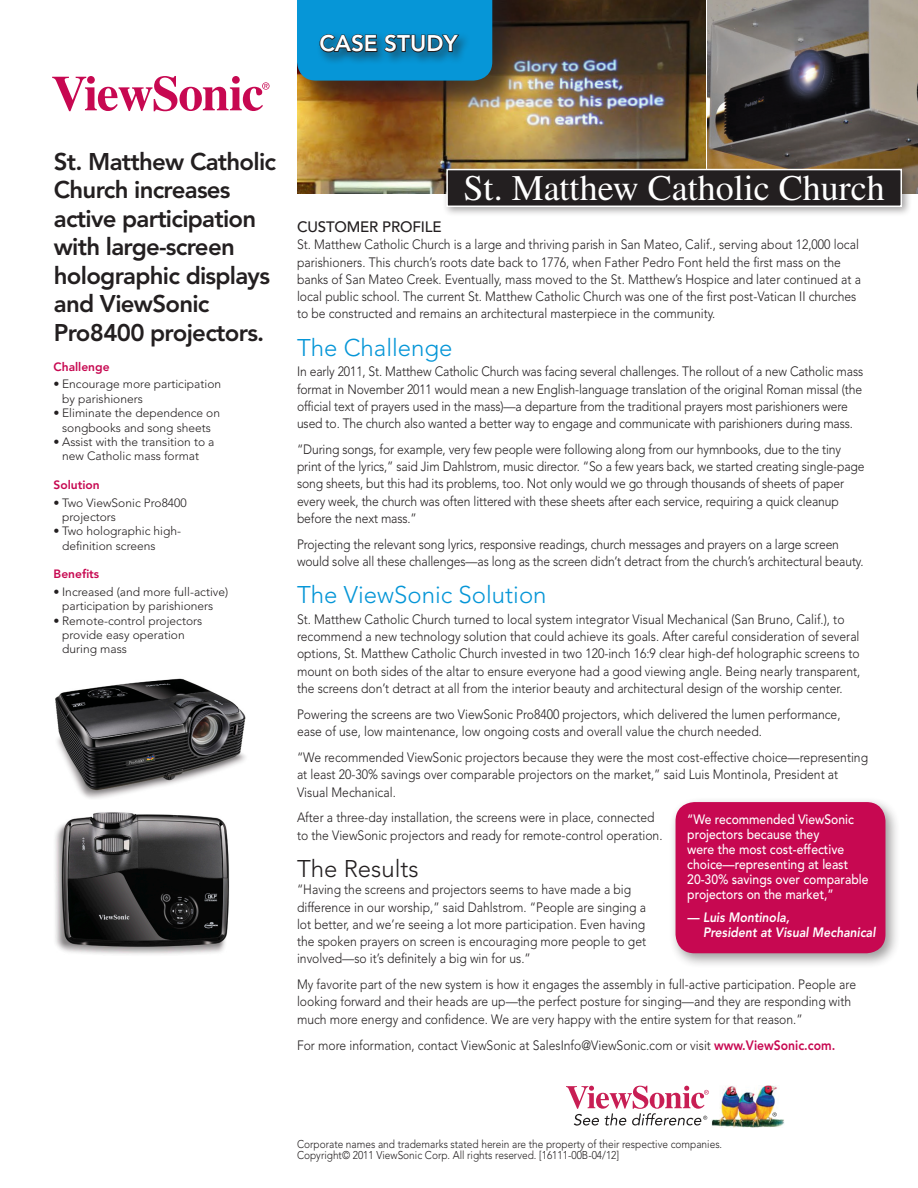
<style>
.page{position:relative;width:918px;height:1188px;background:#fff}
.page>*{position:absolute;margin:0;border:0;box-sizing:border-box;transform-origin:0 0}
.St_Matthew{font:36px "Times";color:#fff}
.Head{font:800 24px/28.5px "Avenir";letter-spacing:-.03em;color:#231f20}
.SubHead_2{font:300 24px "Avenir";color:#0696d7}
.SubHead_3{font:300 24px "Avenir";color:#231f20}
.t1{font:800 22.5px "Avenir";color:#fff}
.SubHead_1{font:500 15px "Avenir";letter-spacing:-.01em;color:#231f20}
.Body_Text{font:300 13.5px/17.2px "Avenir";color:#231f20;scale:.9 1}
.Call-out{font:500 13.5px/15px "Avenir";color:#fff;scale:.9 1}
.Call-Out_Title{font:italic 800 13.5px/15px "Avenir";color:#fff;scale:.9 1}
.Left_Bullets{font:300 12px/14.4px "Avenir";color:#231f20}
.Left_SubHead{font:800 12px "Avenir";color:#c70851}
.Legal{font:300 11.25px/11.2px "Avenir";color:#231f20;scale:.9 1}
.s1{font-weight:800;color:#c70851}
</style>
<div class="page">
<img style="left:297px;top:0;width:408px;height:193px">
<img style="left:707px;top:0;width:211px;height:193px">
<img style="left:55px;top:812px;width:175px;height:143px">
<img style="left:55px;top:678px;width:191px;height:121px">
<div style="left:296px;top:0;width:226px;height:110px;background:#231f20;opacity:.6"></div>
<svg style="left:297px;top:0;width:195px;height:81px;background:#0a89c2"></svg>
<svg style="left:52px;top:76px;width:218px;height:35px"></svg>
<img style="left:711px;top:1086px;width:73px;height:41px">
<svg style="left:773px;top:1112px;width:4px;height:5px"></svg>
<svg style="left:566px;top:1086px;width:143px;height:40px"></svg>
<div style="left:669px;top:797px;width:231px;height:172px;background:#231f20;opacity:.45"></div>
<div style="left:676px;top:802px;width:209px;height:151px;background:#c70851;border-radius:19px"></div>
<div style="left:442px;top:165px;width:470px;height:52px;background:#231f20;opacity:.4"></div>
<div style="left:447px;top:170px;width:454px;height:36px;background:#231f20"></div>
<div style="left:446px;top:169px;width:456px;height:38px;border:2px solid #fff"></div>
<p class="t1" style="left:319px;top:30px;width:140px">CASE STUDY</p>
<p class="Head" style="left:54px;top:147px;width:224px">St. Matthew Catholic<br>Church increases active participation with large-screen holographic displays and ViewSonic<br>Pro8400 projectors.</p>
<p class="Left_SubHead" style="left:54px;top:359px;width:58px">Challenge</p>
<p class="Left_Bullets" style="left:62px;top:377px;width:160px;text-indent:-9px">• Encourage more participation by parishioners</p>
<p class="Left_Bullets" style="left:54px;top:406px;width:168px;text-align:center">• Eliminate the dependence on songbooks and song sheets</p>
<p class="Left_Bullets" style="left:54px;top:435px;width:162px;text-align:center">• Assist with the transition to a new Catholic mass format</p>
<p class="Left_SubHead" style="left:54px;top:478px;width:48px">Solution</p>
<p class="Left_Bullets" style="left:62px;top:495px;width:126px;text-indent:-9px">• Two ViewSonic Pro8400 projectors</p>
<p class="Left_Bullets" style="left:62px;top:524px;width:120px;text-indent:-9px">• Two holographic high&shy;definition screens</p>
<p class="Left_SubHead" style="left:54px;top:567px;width:47px">Benefits</p>
<p class="Left_Bullets" style="left:54px;top:585px;width:176px;text-align:center">• Increased (and more full-active) participation by parishioners</p>
<p class="Left_Bullets" style="left:62px;top:613px;width:142px;text-indent:-9px">• Remote-control projectors provide easy operation during mass</p>
<p class="St_Matthew" style="left:464px;top:168px;width:423px">St. Matthew Catholic Church</p>
<p class="SubHead_1" style="left:297px;top:218px;width:146px">CUSTOMER PROFILE</p>
<p class="Body_Text" style="left:297px;top:236px;width:628px">St. Matthew Catholic Church is a large and thriving parish in San Mateo, Calif., serving about 12,000 local parishioners. This church’s roots date back to 1776, when Father Pedro Font held the first mass on the banks of San Mateo Creek. Eventually, mass moved to the St. Matthew’s Hospice and later continued at a local public school. The current St. Matthew Catholic Church was one of the first post-Vatican II churches to be constructed and remains an architectural masterpiece in the community.</p>
<p class="SubHead_2" style="left:297px;top:333px;width:157px">The Challenge</p>
<p class="Body_Text" style="left:297px;top:363px;width:631px">In early 2011, St. Matthew Catholic Church was facing several challenges. The rollout of a new Catholic mass format in November 2011 would mean a new English-language translation of the original Roman missal (the official text of prayers used in the mass)—a departure from the traditional prayers most parishioners were used to. The church also wanted a better way to engage and communicate with parishioners during mass.</p>
<p class="Body_Text" style="left:297px;top:441px;width:632px">“During songs, for example, very few people were following along from our hymnbooks, due to the tiny print of the lyrics,” said Jim Dahlstrom, music director. “So a few years back, we started creating single-page song sheets, but this had its problems, too. Not only would we go through thousands of sheets of paper every week, the church was often littered with these sheets after each service, requiring a quick cleanup before the next mass.”</p>
<p class="Body_Text" style="left:297px;top:536px;width:631px">Projecting the relevant song lyrics, responsive readings, church messages and prayers on a large screen would solve all these challenges—as long as the screen didn’t detract from the church’s architectural beauty.</p>
<p class="SubHead_2" style="left:297px;top:581px;width:251px">The ViewSonic Solution</p>
<p class="Body_Text" style="left:297px;top:611px;width:627px">St. Matthew Catholic Church turned to local system integrator Visual Mechanical (San Bruno, Calif.), to recommend a new technology solution that could achieve its goals. After careful consideration of several options, St. Matthew Catholic Church invested in two 120-inch 16:9 clear high-def holographic screens to mount on both sides of the altar to ensure everyone had a good viewing angle. Being nearly transparent, the screens don’t detract at all from the interior beauty and architectural design of the worship center.</p>
<p class="Body_Text" style="left:297px;top:706px;width:605px">Powering the screens are two ViewSonic Pro8400 projectors, which delivered the lumen performance, ease of use, low maintenance, low ongoing costs and overall value the church needed.</p>
<p class="Body_Text" style="left:297px;top:749px;width:636px">“We recommended ViewSonic projectors because they were the most cost-effective choice—representing at least 20-30% savings over comparable projectors on the market,” said Luis Montinola, President at<br>Visual Mechanical.</p>
<p class="Body_Text" style="left:297px;top:809px;width:408px">After a three-day installation, the screens were in place, connected to the ViewSonic projectors and ready for remote-control operation.</p>
<p class="SubHead_3" style="left:297px;top:855px;width:123px">The Results</p>
<p class="Body_Text" style="left:297px;top:881px;width:390px">“Having the screens and projectors seems to have made a big difference in our worship,” said Dahlstrom. “People are singing a lot better, and we’re seeing a lot more participation. Even having the spoken prayers on screen is encouraging more people to get involved—so it’s definitely a big win for us.”</p>
<p class="Body_Text" style="left:297px;top:976px;width:623px">My favorite part of the new system is how it engages the assembly in full-active participation. People are looking forward and their heads are up—the perfect posture for singing—and they are responding with much more energy and confidence. We are very happy with the entire system for that reason.”</p>
<p class="Body_Text" style="left:297px;top:1036px;width:600px">For more information, contact ViewSonic at SalesInfo@ViewSonic.com or visit <span class="s1">www.ViewSonic.com.</span></p>
<p class="Call-out" style="left:687px;top:812px;width:203px">“We recommended ViewSonic projectors because they<br>were the most cost-effective choice—representing at least<br>20-30% savings over comparable projectors on the market,”</p>
<p class="Call-Out_Title" style="left:703px;top:910px;width:193px;text-indent:-16px">— Luis Montinola,<br>President at Visual Mechanical</p>
<p class="Legal" style="left:297px;top:1138px;width:474px">Corporate names and trademarks stated herein are the property of their respective companies.<br>Copyright© 2011 ViewSonic Corp. All rights reserved. [16111-00B-04/12]</p>
</div>
